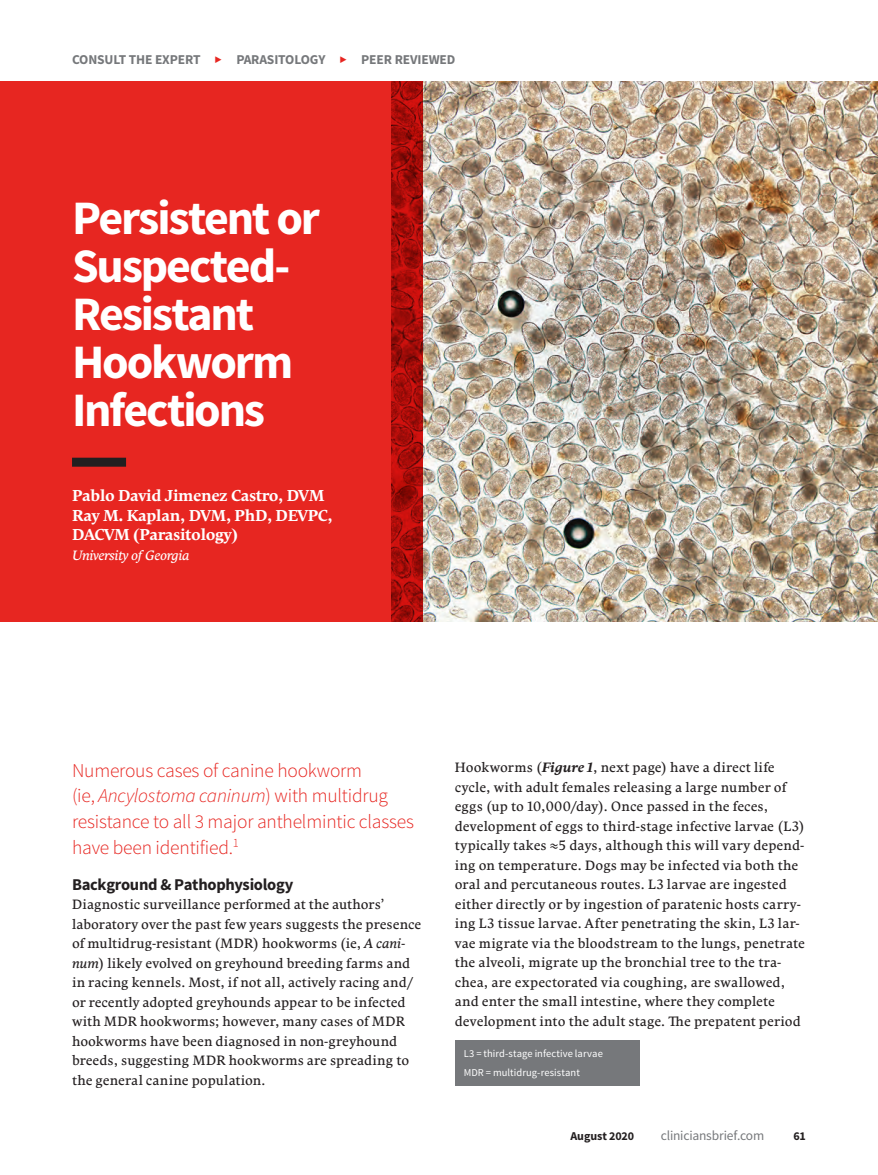
<style>
.page{position:relative;width:878px;height:1175px;background:#fff}
.page>*{position:absolute;margin:0;border:0;box-sizing:border-box;transform-origin:0 0}
.t1{font:700 48px/48px "Source Sans Pro";letter-spacing:-.045em;color:#fff}
.t2{font:300 19.5px/25.5px "Source Sans Pro";letter-spacing:-.01em;color:#e72621}
.t3{font:700 16.5px "Source Sans Pro";letter-spacing:-.02em;color:#231f20}
.t4{font:700 15.75px/19.5px "Comenia Serif Pro";letter-spacing:-.02em;color:#fff}
.t5{font:13.5px/19.5px "Comenia Serif Pro";letter-spacing:.01em;color:#231f20}
.t6{font:700 13.5px "Source Sans Pro";letter-spacing:-.01em;color:#76787b}
.t7{font:italic 13.5px "Comenia Serif Pro";letter-spacing:-.02em;color:#fff}
.t8{font:13.5px "Source Sans Pro";letter-spacing:-.015em;color:#76787b}
.t9{font:700 12px "Source Sans Pro";letter-spacing:-.005em;color:#231f20}
.t10{font:10.5px/19.5px "Source Sans Pro";letter-spacing:.005em;color:#fff}
.s1{font-style:italic}
.s2{font-weight:700;font-style:italic}
</style>
<div class="page">
<div style="left:0;top:81px;width:392px;height:540px;background:#e72621"></div>
<div style="left:72px;top:458px;width:54px;height:8px;background:#231f20"></div>
<div style="left:454px;top:1040px;width:185px;height:45px;background:#76787b"></div>
<img style="left:423px;top:81px;width:455px;height:540px">
<svg style="left:392px;top:81px;width:31px;height:540px;background:#a60c09"></svg>
<p class="t6" style="left:72px;top:51px;width:130px">CONSULT THE EXPERT</p>
<p class="t6" style="left:236px;top:51px;width:91px">PARASITOLOGY</p>
<p class="t6" style="left:361px;top:51px;width:96px">PEER REVIEWED</p>
<h1 class="t1" style="left:72px;top:196px;width:249px">Persistent or<br>Suspected-<br>Resistant<br>Hookworm<br>Infections</h1>
<p class="t4" style="left:72px;top:486px;width:262px">Pablo David Jimenez Castro, DVM<br>Ray M. Kaplan, DVM, PhD, DEVPC,<br>DACVM (Parasitology)</p>
<p class="t7" style="left:72px;top:545px;width:119px">University of Georgia</p>
<h2 class="t2" style="left:72px;top:758px;width:343px">Numerous cases of canine hookworm<br>(ie, <span class="s1">Ancylostoma caninum</span>) with multidrug resistance to all 3 major anthelmintic classes have been identified.<sup>1</sup></h2>
<p class="t3" style="left:72px;top:873px;width:223px">Background &amp; Pathophysiology</p>
<p class="t5" style="left:72px;top:894px;width:351px">Diagnostic surveillance performed at the authors’ laboratory over the past few years suggests the presence of multidrug-resistant (MDR) hookworms (ie, <span class="s1">A cani&shy;num</span>) likely evolved on greyhound breeding farms and in racing kennels. Most, if not all, actively racing and/ or recently adopted greyhounds appear to be infected with MDR hookworms; however, many cases of MDR hookworms have been diagnosed in non-greyhound breeds, suggesting MDR hookworms are spreading to the general canine population.</p>
<p class="t5" style="left:454px;top:757px;width:352px">Hookworms (<span class="s2">Figure 1</span>, next page) have a direct life cycle, with adult females releasing a large number of eggs (up to 10,000/day). Once passed in the feces, development of eggs to third-stage infective larvae (L3) typically takes ≈5 days, although this will vary depend&shy;ing on temperature. Dogs may be infected via both the oral and percutaneous routes. L3 larvae are ingested either directly or by ingestion of paratenic hosts carry&shy;ing L3 tissue larvae. After penetrating the skin, L3 lar&shy;vae migrate via the bloodstream to the lungs, penetrate the alveoli, migrate up the bronchial tree to the tra&shy;chea, are expectorated via coughing, are swallowed, and enter the small intestine, where they complete development into the adult stage. The prepatent period</p>
<p class="t10" style="left:464px;top:1043px;width:141px">L3 = third-stage infective larvae<br>MDR = multidrug-resistant</p>
<p class="t9" style="left:570px;top:1128px;width:65px">August 2020</p>
<p class="t8" style="left:661px;top:1127px;width:105px">cliniciansbrief.com</p>
<p class="t9" style="left:793px;top:1128px;width:14px">61</p>
</div>
